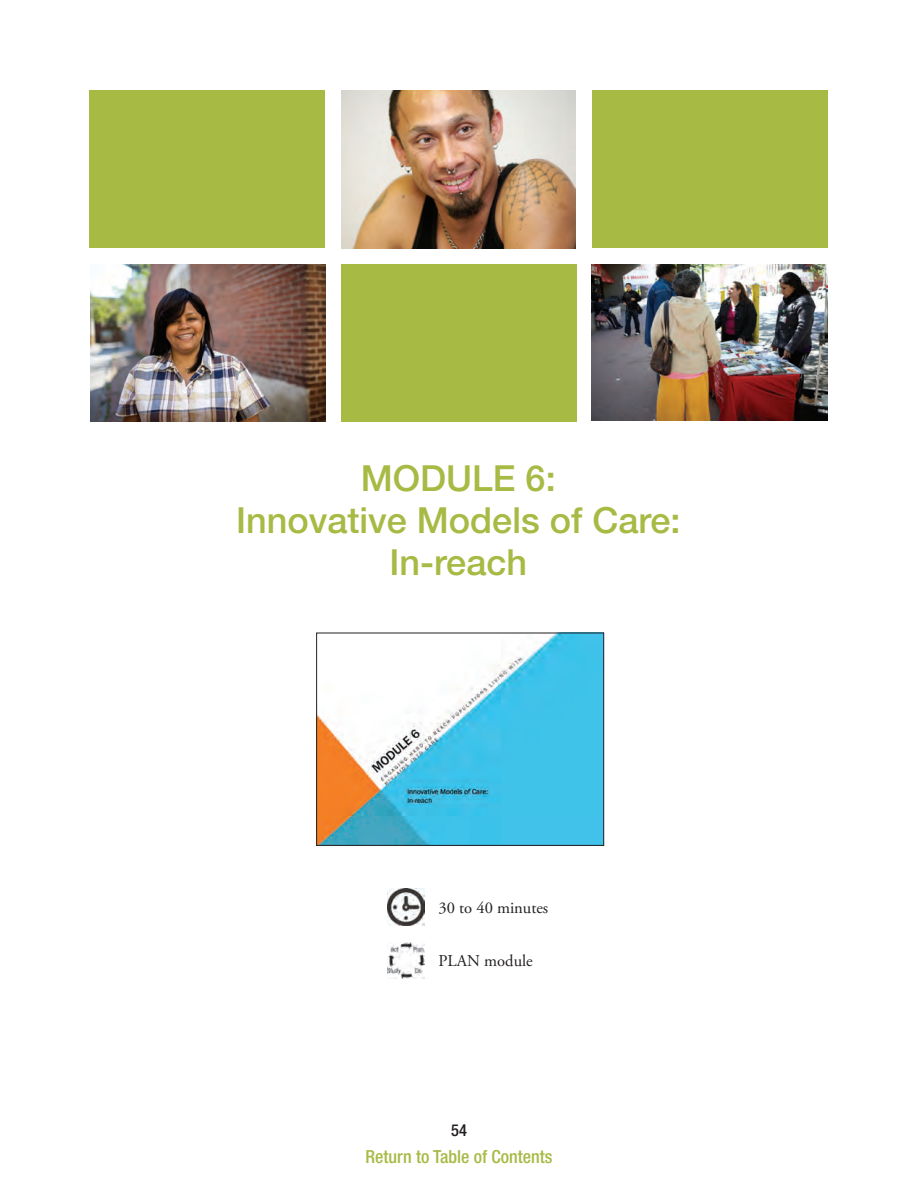
<style>
.page{position:relative;width:918px;height:1188px;background:#fff}
.page>*{position:absolute;margin:0;border:0;box-sizing:border-box;transform-origin:0 0}
.t1{font:500 36px/42px "Helvetica Neue LT Std";color:#a6ba44;text-align:center}
.t2{font:500 condensed 18px "Helvetica Neue LT Std";color:#a6ba44}
.t3{font:16.5px "Adobe Garamond Pro";color:#231f20}
.t4{font:500 condensed 16.5px "Helvetica Neue LT Std";color:#231f20}
</style>
<div class="page">
<div style="left:90px;top:90px;width:235px;height:157px;background:#a6ba44"></div>
<div style="left:592px;top:90px;width:235px;height:157px;background:#a6ba44"></div>
<div style="left:342px;top:264px;width:235px;height:157px;background:#a6ba44"></div>
<img style="left:342px;top:90px;width:234px;height:158px">
<img style="left:592px;top:264px;width:236px;height:157px">
<img style="left:91px;top:265px;width:235px;height:156px">
<img style="left:388px;top:889px;width:36px;height:37px">
<img style="left:388px;top:943px;width:36px;height:35px">
<img style="left:318px;top:635px;width:284px;height:209px">
<div style="left:316px;top:633px;width:288px;height:213px;border:1px solid #231f20"></div>
<p class="t1" style="left:236px;top:457px;width:446px">Module 6:<br>Innovative Models of Care:<br>In-reach</p>
<p class="t3" style="left:439px;top:898px;width:111px">30 to 40 minutes</p>
<p class="t3" style="left:439px;top:951px;width:96px">PLAN module</p>
<p class="t4" style="left:451px;top:1120px;width:17px">54</p>
<p class="t2" style="left:366px;top:1146px;width:188px">Return to Table of Contents</p>
</div>
